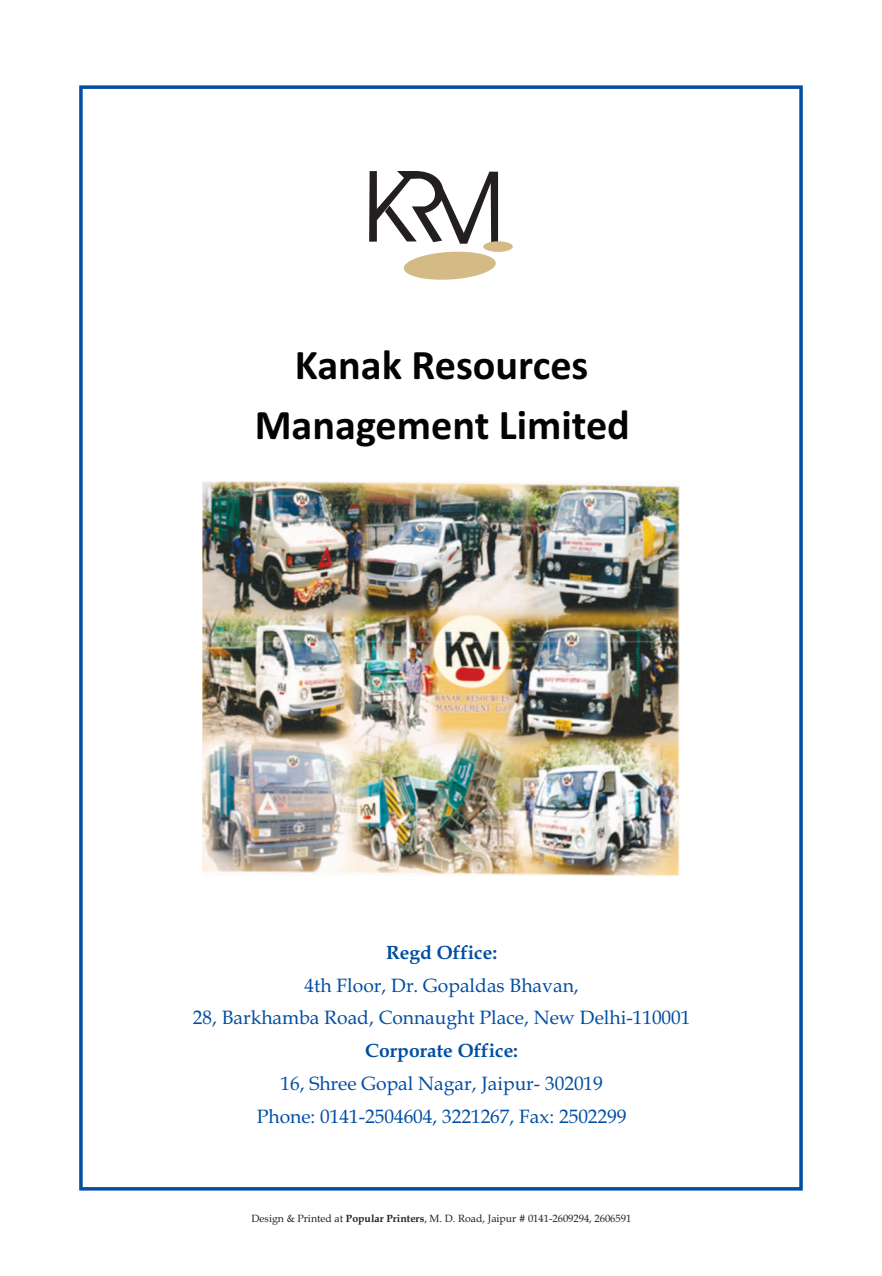
<style>
.page{position:relative;width:882px;height:1276px;background:#fff}
.page>*{position:absolute;margin:0;border:0;box-sizing:border-box;transform-origin:0 0}
.t1{font:700 42.18px/59.3px "Calibri";color:#020304;text-align:center}
.t2{font:19.25px/32.9px "Book Antiqua";color:#034ea2;text-align:center}
.t3{font:700 19.25px "Book Antiqua";color:#034ea2}
.t4{font:10.5px "Book Antiqua";color:#231f20}
.s1{font-weight:700}
</style>
<div class="page">
<div style="left:79px;top:85px;width:724px;height:1105px;border:4px solid #034ea2"></div>
<img style="left:203px;top:482px;width:476px;height:394px">
<svg style="left:369px;top:171px;width:129px;height:73px"></svg>
<svg style="left:403px;top:250px;width:93px;height:30px"></svg>
<div style="left:483px;top:241px;width:30px;height:11px;background:#d4ba85;border-radius:50%"></div>
<h1 class="t1" style="left:255px;top:339px;width:377px">Kanak Resources<br>Management Limited</h1>
<p class="t3" style="left:386px;top:945px;width:113px">Regd Office:</p>
<p class="t2" style="left:193px;top:971px;width:499px">4th Floor, Dr. Gopaldas Bhavan,<br>28, Barkhamba Road, Connaught Place, New Delhi-110001</p>
<p class="t3" style="left:365px;top:1043px;width:154px">Corporate Office:</p>
<p class="t2" style="left:257px;top:1069px;width:371px">16, Shree Gopal Nagar, Jaipur- 302019<br>Phone: 0141-2504604, 3221267, Fax: 2502299</p>
<p class="t4" style="left:251px;top:1215px;width:381px">Design &amp; Printed at <span class="s1">Popular Printers</span>, M. D. Road, Jaipur # 0141-2609294, 2606591</p>
</div>
